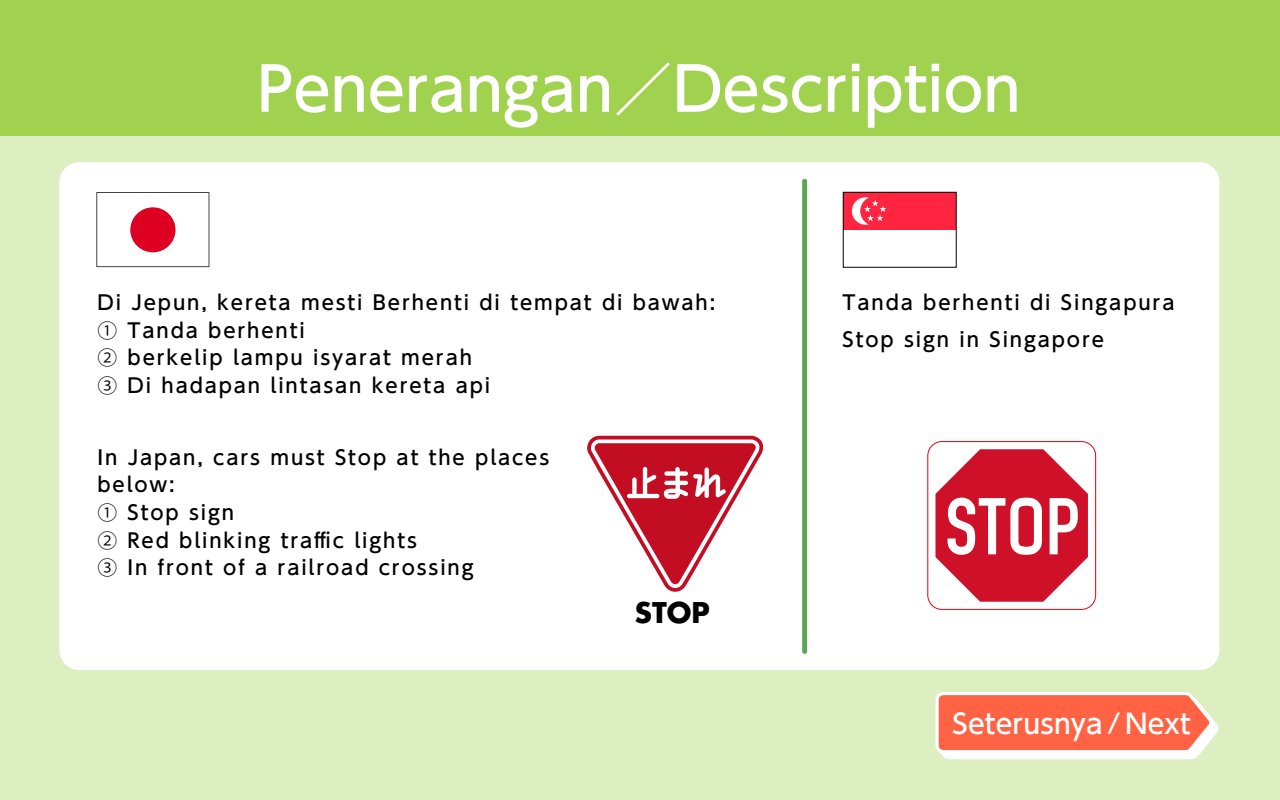
<style>
.page{position:relative;width:1280px;height:800px;background:#ddefc1}
.page>*{position:absolute;margin:0;border:0;box-sizing:border-box;transform-origin:0 0}
.t1{font:500 60px "UD Shin Go Pr 6 N";color:#fff}
.t2{font:700 27.8px "Futura";color:#000}
.t3{font:500 27px "UD Shin Go Pr 6 N";letter-spacing:.005em;color:#fff}
.t4{font:500 19.8px/27.7px "UD Shin Go Pr 6 N";letter-spacing:.095em;color:#000}
.s1{font-family:"Koz Go Pr 6 N";font-weight:400}
</style>
<div class="page">
<div style="left:0;top:0;width:1280px;height:136px;background:#a0d250"></div>
<div style="left:59px;top:162px;width:1160px;height:508px;background:#fff;border-radius:20px"></div>
<svg style="left:587px;top:436px;width:177px;height:156px"></svg>
<svg style="left:97px;top:193px;width:113px;height:75px"></svg>
<svg style="left:96px;top:192px;width:113px;height:75px"></svg>
<div style="left:802px;top:179px;width:5px;height:475px;background:#5ba650;border-radius:2px"></div>
<svg style="left:936px;top:692px;width:282px;height:67px;background:#fd886e"></svg>
<div style="left:843px;top:192px;width:113px;height:38px;background:#ff2540"></div>
<svg style="left:852px;top:197px;width:34px;height:28px"></svg>
<div style="left:843px;top:192px;width:114px;height:76px;border:1px solid #000"></div>
<svg style="left:935px;top:449px;width:153px;height:153px"></svg>
<div style="left:927px;top:441px;width:169px;height:169px;border:1px solid #e50012;border-radius:14px"></div>
<h1 class="t1" style="left:257px;top:40px;width:765px">Penerangan／Description</h1>
<p class="t4" style="left:97px;top:288px;width:619px">Di Jepun, kereta mesti Berhenti di tempat di bawah:<br><span class="s1">①</span> Tanda berhenti<br><span class="s1">②</span> berkelip lampu isyarat merah<br><span class="s1">③</span> Di hadapan lintasan kereta api</p>
<p class="t4" style="left:843px;top:283px;width:333px;line-height:37px">Tanda berhenti di Singapura<br>Stop sign in Singapore</p>
<p class="t4" style="left:97px;top:443px;width:453px">In Japan, cars must Stop at the places below:<br><span class="s1">①</span> Stop sign<br><span class="s1">②</span> Red blinking traffic lights<br><span class="s1">③</span> In front of a railroad crossing</p>
<h2 class="t2" style="left:635px;top:594px;width:76px">STOP</h2>
<h3 class="t3" style="left:952px;top:702px;width:240px">Seterusnya / Next</h3>
</div>
